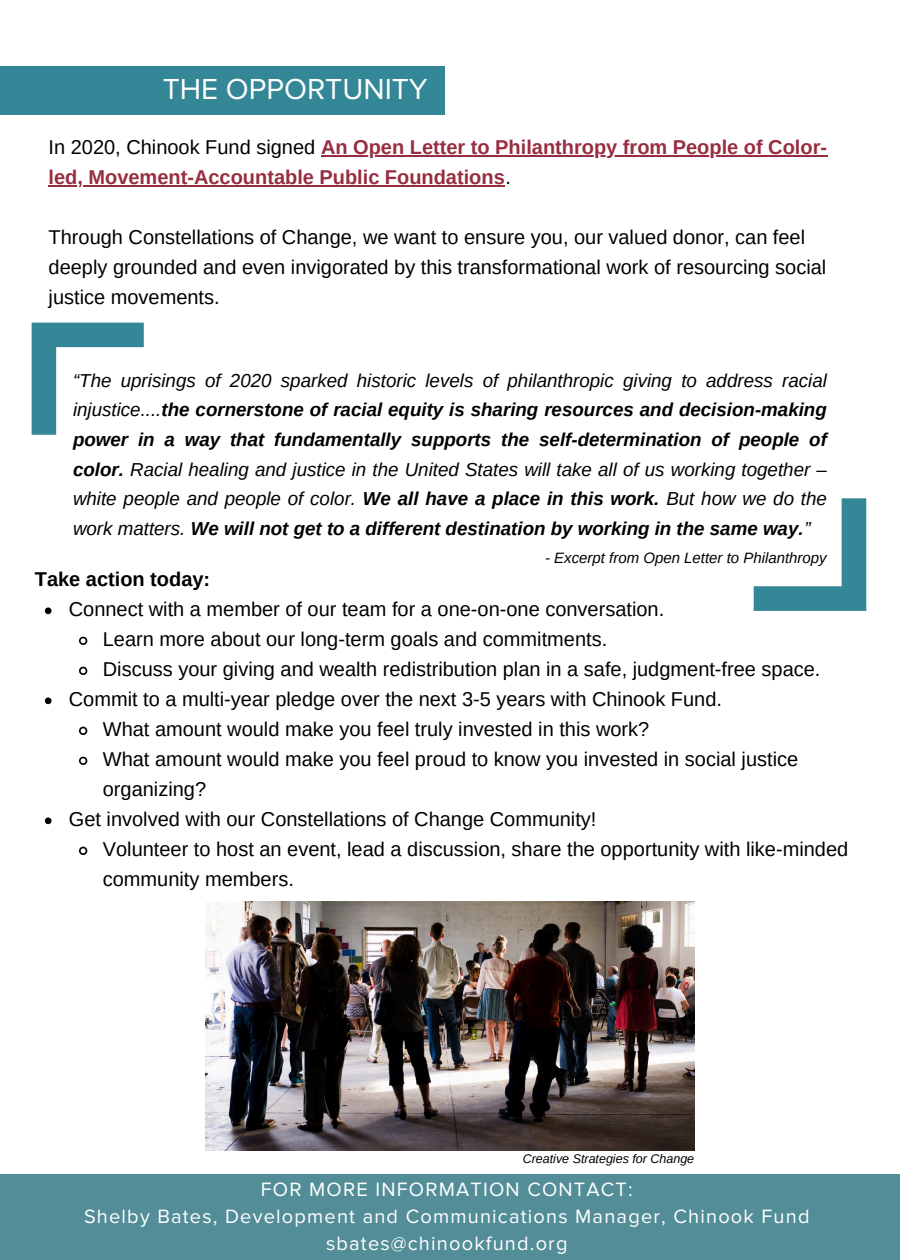
<style>
.page{position:relative;width:900px;height:1260px;background:#fff}
.page>*{position:absolute;margin:0;border:0;box-sizing:border-box;transform-origin:0 0}
.t1{font:30px "Proxima Nova";color:#fff}
.t2{font:20px/30px "Arimo";color:#000}
.t3{font:700 20px "Arimo";color:#972d40}
.t4{font:20px/26.8px "Proxima Nova";letter-spacing:.06em;color:#fff;text-align:center}
.t5{font:700 20px "Arimo";color:#000}
.t6{font:italic 700 18.75px/29.8px "Arimo";color:#000;text-align:justify}
.t7{font:italic 15px "Arimo";color:#000}
.t8{font:italic 12.5px "Arimo";color:#000}
.s1{font-weight:400;color:#000}
.s2{font-weight:400}
</style>
<div class="page">
<div style="left:0;top:1174px;width:900px;height:86px;background:#528d98"></div>
<div style="left:0;top:66px;width:445px;height:48px;background:#338797"></div>
<svg style="left:32px;top:323px;width:112px;height:112px"></svg>
<svg style="left:754px;top:498px;width:112px;height:113px"></svg>
<img style="left:206px;top:901px;width:488px;height:250px">
<hr style="left:321px;top:155px;width:507px;height:2px;background:#972d40">
<hr style="left:49px;top:185px;width:456px;height:2px;background:#972d40">
<svg style="left:45px;top:607px;width:7px;height:7px"></svg>
<svg style="left:79px;top:636px;width:9px;height:9px"></svg>
<svg style="left:79px;top:666px;width:9px;height:9px"></svg>
<svg style="left:45px;top:697px;width:7px;height:7px"></svg>
<svg style="left:79px;top:726px;width:9px;height:9px"></svg>
<svg style="left:79px;top:756px;width:9px;height:9px"></svg>
<svg style="left:45px;top:817px;width:7px;height:7px"></svg>
<svg style="left:79px;top:846px;width:9px;height:9px"></svg>
<h3 class="t1" style="left:163px;top:72px;width:267px">THE OPPORTUNITY</h3>
<h3 class="t3" style="left:49px;top:136px;width:780px"><span class="s1">In 2020, Chinook Fund signed</span> An Open Letter to Philanthropy from People of Color-</h3>
<h3 class="t3" style="left:49px;top:166px;width:464px">led, Movement-Accountable Public Foundations<span class="s1">.</span></h3>
<h3 class="t2" style="left:49px;top:222px;width:779px">Through Constellations of Change, we want to ensure you, our valued donor, can feel deeply grounded and even invigorated by this transformational work of resourcing social</h3>
<p class="t2" style="left:49px;top:282px;width:173px">justice movements.</p>
<h1 class="t6" style="left:73px;top:365px;width:755px"><span class="s2">“The uprisings of 2020 sparked historic levels of philanthropic giving to address racial injustice....</span>the cornerstone of racial equity is sharing resources and decision-making power in a way that fundamentally supports the self-determination of people of color. <span class="s2">Racial healing and justice in the United States will take all of us working together – white people and people of color.</span> We all have a place in this work. <span class="s2">But how we do the work matters.</span> We will not get to a different destination by working in the same way.<span class="s2">”</span></h1>
<p class="t7" style="left:545px;top:550px;width:283px">- Excerpt from Open Letter to Philanthropy</p>
<h2 class="t5" style="left:35px;top:568px;width:177px">Take action today:</h2>
<p class="t2" style="left:69px;top:594px;width:597px">Connect with a member of our team for a one-on-one conversation.</p>
<p class="t2" style="left:103px;top:624px;width:506px">Learn more about our long-term goals and commitments.</p>
<p class="t2" style="left:103px;top:654px;width:719px">Discuss your giving and wealth redistribution plan in a safe, judgment-free space.</p>
<p class="t2" style="left:69px;top:684px;width:655px">Commit to a multi-year pledge over the next 3-5 years with Chinook Fund.</p>
<p class="t2" style="left:103px;top:714px;width:548px">What amount would make you feel truly invested in this work?</p>
<p class="t2" style="left:103px;top:744px;width:697px">What amount would make you feel proud to know you invested in social justice organizing?</p>
<p class="t2" style="left:69px;top:804px;width:529px">Get involved with our Constellations of Change Community!</p>
<p class="t2" style="left:103px;top:834px;width:747px">Volunteer to host an event, lead a discussion, share the opportunity with like-minded community members.</p>
<p class="t8" style="left:523px;top:1151px;width:173px">Creative Strategies for Change</p>
<p class="t4" style="left:84px;top:1177px;width:727px">FOR MORE INFORMATION CONTACT:<br>Shelby Bates, Development and Communications Manager, Chinook Fund sbates@chinookfund.org</p>
</div>
